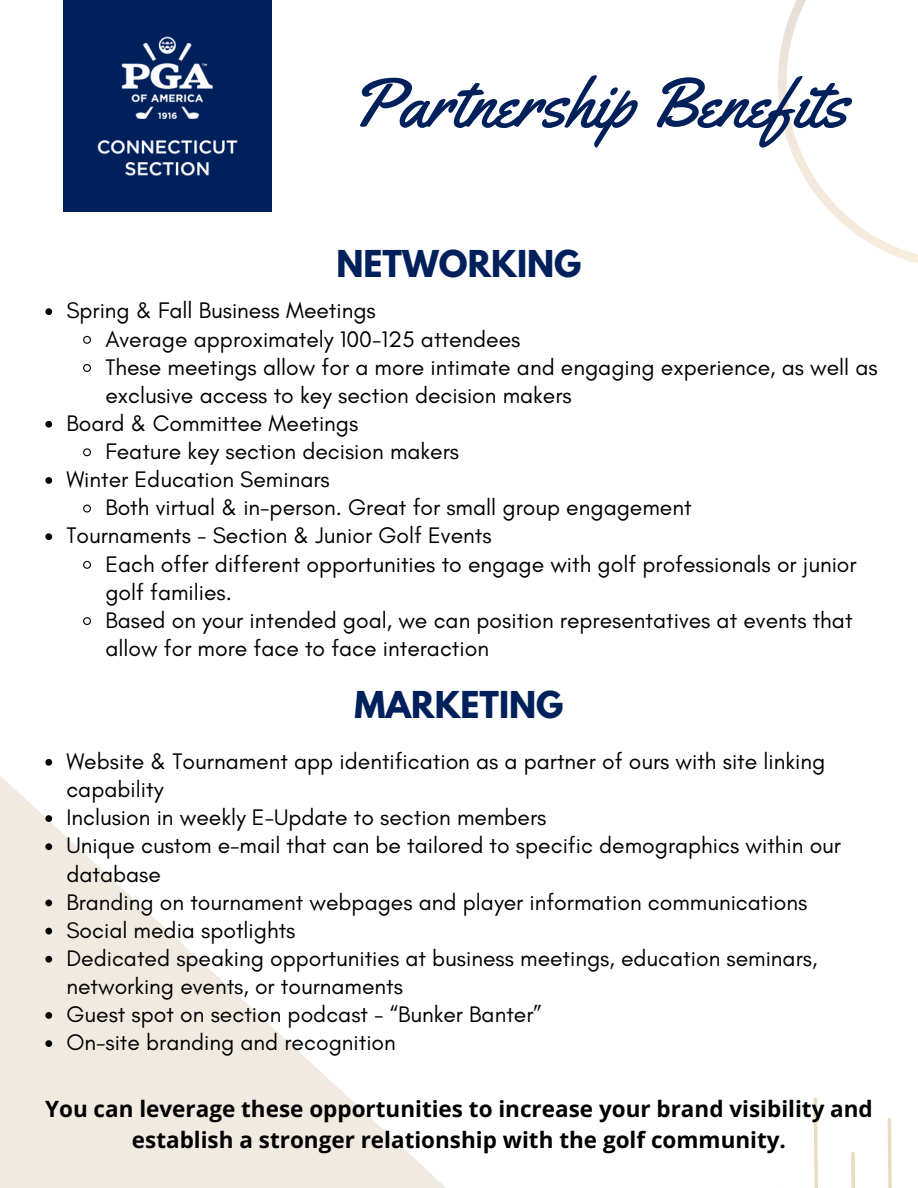
<style>
.page{position:relative;width:918px;height:1188px;background:#fff}
.page>*{position:absolute;margin:0;border:0;box-sizing:border-box;transform-origin:0 0}
.t1{font:69.6px "Yellowtail";color:#00205b}
.t2{font:700 32.85px "League Spartan";color:#00205b}
.t3{font:22.95px/28.2px "Glacial Indifference";color:#000}
.t4{font:700 22.5px/30.3px "Open Sans";color:#000;text-align:center}
</style>
<div class="page">
<div style="left:63px;top:0;width:208px;height:212px;background:#00205b"></div>
<img style="left:779px;top:0;width:139px;height:264px">
<svg style="left:0;top:761px;width:446px;height:427px"></svg>
<svg style="left:780px;top:1097px;width:112px;height:91px"></svg>
<img style="left:97px;top:36px;width:141px;height:140px">
<svg style="left:45px;top:308px;width:7px;height:7px"></svg>
<svg style="left:83px;top:335px;width:8px;height:9px"></svg>
<svg style="left:83px;top:364px;width:8px;height:8px"></svg>
<svg style="left:45px;top:421px;width:7px;height:7px"></svg>
<svg style="left:83px;top:448px;width:8px;height:9px"></svg>
<svg style="left:45px;top:477px;width:7px;height:7px"></svg>
<svg style="left:83px;top:504px;width:8px;height:9px"></svg>
<svg style="left:45px;top:533px;width:7px;height:7px"></svg>
<svg style="left:83px;top:560px;width:8px;height:9px"></svg>
<svg style="left:83px;top:617px;width:8px;height:8px"></svg>
<svg style="left:45px;top:759px;width:7px;height:7px"></svg>
<svg style="left:45px;top:815px;width:7px;height:7px"></svg>
<svg style="left:45px;top:843px;width:7px;height:7px"></svg>
<svg style="left:45px;top:900px;width:7px;height:6px"></svg>
<svg style="left:45px;top:928px;width:7px;height:6px"></svg>
<svg style="left:45px;top:956px;width:7px;height:7px"></svg>
<svg style="left:45px;top:1012px;width:7px;height:7px"></svg>
<svg style="left:45px;top:1040px;width:7px;height:7px"></svg>
<p class="t1" style="left:349px;top:59px;width:500px">Partnership Benefits</p>
<h1 class="t2" style="left:337px;top:248px;width:246px">NETWORKING</h1>
<h2 class="t3" style="left:66px;top:296px;width:311px">Spring &amp; Fall Business Meetings</h2>
<p class="t3" style="left:105px;top:324px;width:417px">Average approximately 100-125 attendees</p>
<p class="t3" style="left:105px;top:353px;width:774px">These meetings allow for a more intimate and engaging experience, as well as exclusive access to key section decision makers</p>
<p class="t3" style="left:66px;top:409px;width:294px">Board &amp; Committee Meetings</p>
<p class="t3" style="left:105px;top:437px;width:355px">Feature key section decision makers</p>
<p class="t3" style="left:66px;top:465px;width:265px">Winter Education Seminars</p>
<p class="t3" style="left:105px;top:493px;width:588px">Both virtual &amp; in-person. Great for small group engagement</p>
<p class="t3" style="left:66px;top:521px;width:427px">Tournaments - Section &amp; Junior Golf Events</p>
<p class="t3" style="left:105px;top:549px;width:753px">Each offer different opportunities to engage with golf professionals or junior golf families.</p>
<p class="t3" style="left:105px;top:606px;width:749px">Based on your intended goal, we can position representatives at events that allow for more face to face interaction</p>
<p class="t2" style="left:354px;top:688px;width:211px">MARKETING</p>
<h2 class="t3" style="left:66px;top:747px;width:760px">Website &amp; Tournament app identification as a partner of ours with site linking capability</h2>
<p class="t3" style="left:66px;top:803px;width:482px">Inclusion in weekly E-Update to section members</p>
<p class="t3" style="left:66px;top:831px;width:776px">Unique custom e-mail that can be tailored to specific demographics within our database</p>
<p class="t3" style="left:66px;top:888px;width:742px">Branding on tournament webpages and player information communications</p>
<p class="t3" style="left:66px;top:916px;width:231px">Social media spotlights</p>
<p class="t3" style="left:66px;top:944px;width:752px">Dedicated speaking opportunities at business meetings, education seminars, networking events, or tournaments</p>
<p class="t3" style="left:66px;top:1000px;width:477px">Guest spot on section podcast - “Bunker Banter”</p>
<p class="t3" style="left:66px;top:1028px;width:331px">On-site branding and recognition</p>
<p class="t4" style="left:45px;top:1093px;width:829px">You can leverage these opportunities to increase your brand visibility and establish a stronger relationship with the golf community.</p>
</div>
